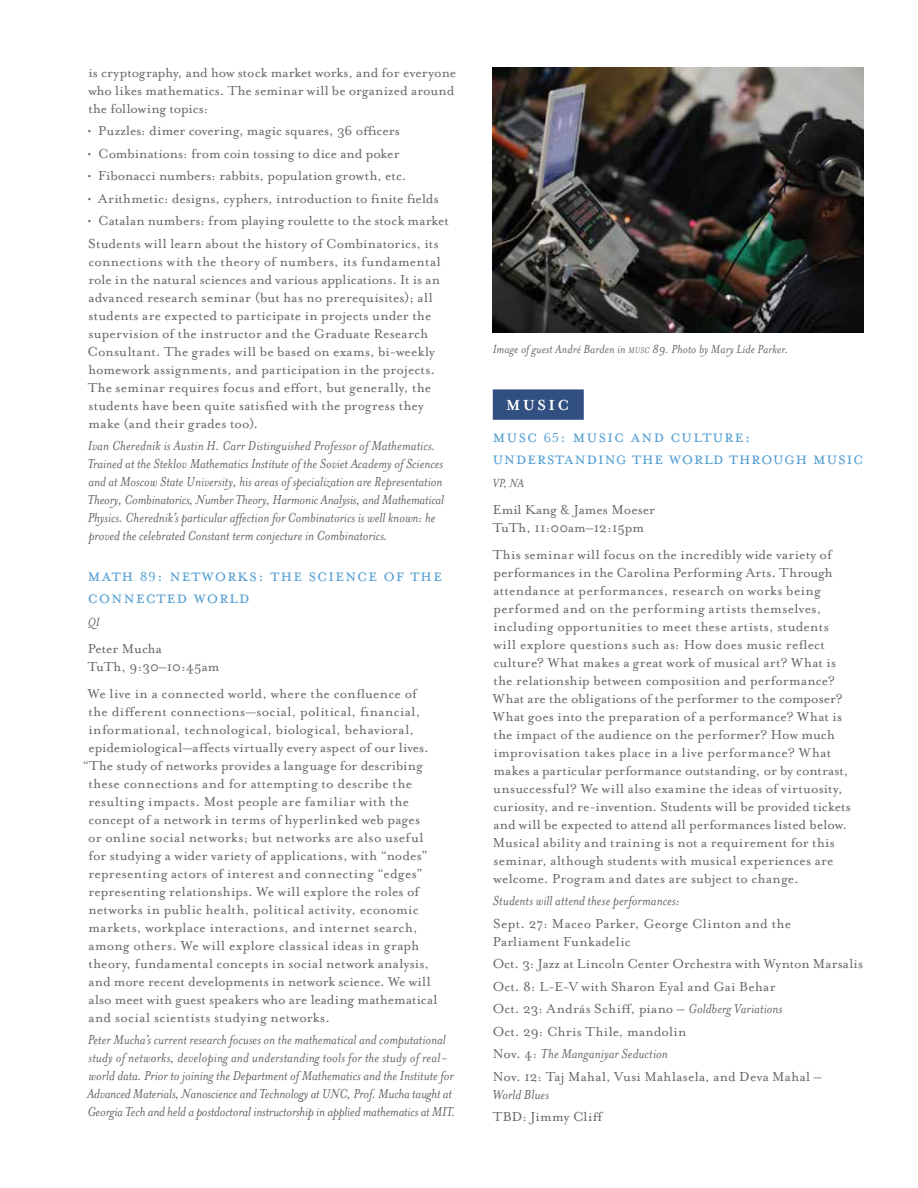
<style>
.page{position:relative;width:918px;height:1188px;background:#fff}
.page>*{position:absolute;margin:0;border:0;box-sizing:border-box;transform-origin:0 0}
.t1{font:19.5px/22.5px "Mrs Eaves Small Caps";letter-spacing:.04em;color:#56a0d3}
.t2{font:700 16.8px "Mrs Eaves";letter-spacing:.145em;color:#fff}
.t3{font:15px/18px "Mrs Eaves Roman";letter-spacing:.015em;color:#636466}
.t4{font:italic 15px/18px "Mrs Eaves";color:#636466}
.t5{font:italic 13.5px "Mrs Eaves";letter-spacing:.01em;color:#636466}
.s1{font-size:15px}
.s2{font-size:9.45px}
.s3{font-family:"Mrs Eaves";font-style:italic}
.s4{font-family:"Mrs Eaves Roman";font-style:normal}
</style>
<div class="page">
<div style="left:493px;top:389px;width:91px;height:31px;background:#315081"></div>
<img style="left:493px;top:68px;width:371px;height:264px">
<p class="t3" style="left:88px;top:63px;width:369px">is cryptography, and how stock market works, and for everyone who likes mathematics. The seminar will be organized around the following topics:</p>
<p class="t3" style="left:88px;top:122px;width:314px">• Puzzles: dimer covering, magic squares, 36 officers</p>
<p class="t3" style="left:88px;top:144px;width:313px">• Combinations: from coin tossing to dice and poker</p>
<p class="t3" style="left:88px;top:167px;width:320px">• Fibonacci numbers: rabbits, population growth, etc.</p>
<p class="t3" style="left:88px;top:189px;width:353px">• Arithmetic: designs, cyphers, introduction to finite fields</p>
<p class="t3" style="left:88px;top:210px;width:363px;line-height:22.5px">• Catalan numbers: from playing roulette to the stock market<br>Students will learn about the history of Combinatorics, its</p>
<p class="t3" style="left:87px;top:252px;width:355px">connections with the theory of numbers, its fundamental role in the natural sciences and various applications. It is an advanced research seminar (but has no prerequisites); all students are expected to participate in projects under the supervision of the instructor and the Graduate Research Consultant. The grades will be based on exams, bi-weekly homework assignments, and participation in the projects.<br>The seminar requires focus and effort, but generally, the students have been quite satisfied with the progress they make (and their grades too).</p>
<p class="t4" style="left:87px;top:437px;width:358px">Ivan Cherednik is Austin H. Carr Distinguished Professor of Mathematics.<br>Trained at the Steklov Mathematics Institute of the Soviet Academy of Sciences and at Moscow State University, his areas of specialization are Representation Theory, Combinatorics, Number Theory, Harmonic Analysis, and Mathematical Physics. Cherednik’s particular affection for Combinatorics is well known: he proved the celebrated Constant term conjecture in Combinatorics.</p>
<h1 class="t1" style="left:88px;top:564px;width:356px">math <span class="s1">89</span>: networks: the science of the connected world</h1>
<p class="t5" style="left:88px;top:614px;width:13px">QI</p>
<p class="t3" style="left:88px;top:639px;width:133px">Peter Mucha<br>TuTh, 9:30–10:45am</p>
<p class="t3" style="left:88px;top:684px;width:330px">We live in a connected world, where the confluence of</p>
<p class="t3" style="left:89px;top:702px;width:334px">the different connections—social, political, financial,</p>
<p class="t3" style="left:88px;top:720px;width:327px">informational, technological, biological, behavioral,</p>
<p class="t3" style="left:88px;top:738px;width:342px">epidemiological—affects virtually every aspect of our lives.</p>
<p class="t3" style="left:83px;top:756px;width:342px">“The study of networks provides a language for describing</p>
<p class="t3" style="left:89px;top:774px;width:325px">these connections and for attempting to describe the</p>
<p class="t3" style="left:88px;top:792px;width:322px">resulting impacts. Most people are familiar with the</p>
<p class="t3" style="left:88px;top:810px;width:333px">concept of a network in terms of hyperlinked web pages</p>
<p class="t3" style="left:88px;top:828px;width:337px">or online social networks; but networks are also useful</p>
<p class="t3" style="left:88px;top:846px;width:341px">for studying a wider variety of applications, with “nodes”</p>
<p class="t3" style="left:88px;top:864px;width:336px">representing actors of interest and connecting “edges”</p>
<p class="t3" style="left:88px;top:882px;width:332px">representing relationships. We will explore the roles of</p>
<p class="t3" style="left:88px;top:900px;width:332px">networks in public health, political activity, economic</p>
<p class="t3" style="left:88px;top:918px;width:331px">markets, workplace interactions, and internet search,</p>
<p class="t3" style="left:89px;top:936px;width:332px">among others. We will explore classical ideas in graph</p>
<p class="t3" style="left:89px;top:954px;width:342px">theory, fundamental concepts in social network analysis,</p>
<p class="t3" style="left:89px;top:972px;width:344px">and more recent developments in network science. We will</p>
<p class="t3" style="left:89px;top:990px;width:350px">also meet with guest speakers who are leading mathematical</p>
<p class="t3" style="left:89px;top:1008px;width:243px">and social scientists studying networks.</p>
<p class="t4" style="left:87px;top:1031px;width:370px">Peter Mucha’s current research focuses on the mathematical and computational study of networks, developing and understanding tools for the study of real&shy;world data. Prior to joining the Department of Mathematics and the Institute for Advanced Materials, Nanoscience and Technology at UNC, Prof. Mucha taught at Georgia Tech and held a postdoctoral instructorship in applied mathematics at MIT.</p>
<p class="t5" style="left:493px;top:342px;width:297px">Image of guest André Barden in <span class="s2">musc</span> 89. Photo by Mary Lide Parker.</p>
<p class="t2" style="left:506px;top:395px;width:64px">music</p>
<h1 class="t1" style="left:492px;top:425px;width:372px">musc <span class="s1">65</span>: music and culture: understanding the world through music</h1>
<p class="t5" style="left:493px;top:475px;width:33px">VP, NA</p>
<p class="t3" style="left:493px;top:500px;width:164px">Emil Kang &amp; James Moeser<br>TuTh, 11:00am–12:15pm</p>
<p class="t3" style="left:493px;top:545px;width:360px">This seminar will focus on the incredibly wide variety of performances in the Carolina Performing Arts. Through attendance at performances, research on works being performed and on the performing artists themselves, including opportunities to meet these artists, students will explore questions such as: How does music reflect culture? What makes a great work of musical art? What is the relationship between composition and performance?<br>What are the obligations of the performer to the composer?<br>What goes into the preparation of a performance? What is the impact of the audience on the performer? How much improvisation takes place in a live performance? What makes a particular performance outstanding, or by contrast, unsuccessful? We will also examine the ideas of virtuosity, curiosity, and re-invention. Students will be provided tickets and will be expected to attend all performances listed below.<br>Musical ability and training is not a requirement for this seminar, although students with musical experiences are welcome. Program and dates are subject to change.</p>
<p class="t4" style="left:493px;top:892px;width:188px">Students will attend these performances:</p>
<p class="t3" style="left:493px;top:914px;width:300px">Sept. 27: Maceo Parker, George Clinton and the<br>Parliament Funkadelic</p>
<p class="t3" style="left:493px;top:953px;width:372px;line-height:22.5px">Oct. 3: Jazz at Lincoln Center Orchestra with Wynton Marsalis Oct. 8: L-E-V with Sharon Eyal and Gai Behar<br>Oct. 23: András Schiff, piano – <span class="s3">Goldberg Variations<br></span>Oct. 29: Chris Thile, mandolin</p>
<p class="t4" style="left:493px;top:1045px;width:176px"><span class="s4">Nov. 4:</span> The Manganiyar Seduction</p>
<p class="t3" style="left:493px;top:1067px;width:330px">Nov. 12: Taj Mahal, Vusi Mahlasela, and Deva Mahal –</p>
<p class="t4" style="left:492px;top:1085px;width:58px">World Blues</p>
<p class="t3" style="left:493px;top:1108px;width:112px">TBD: Jimmy Cliff</p>
</div>
